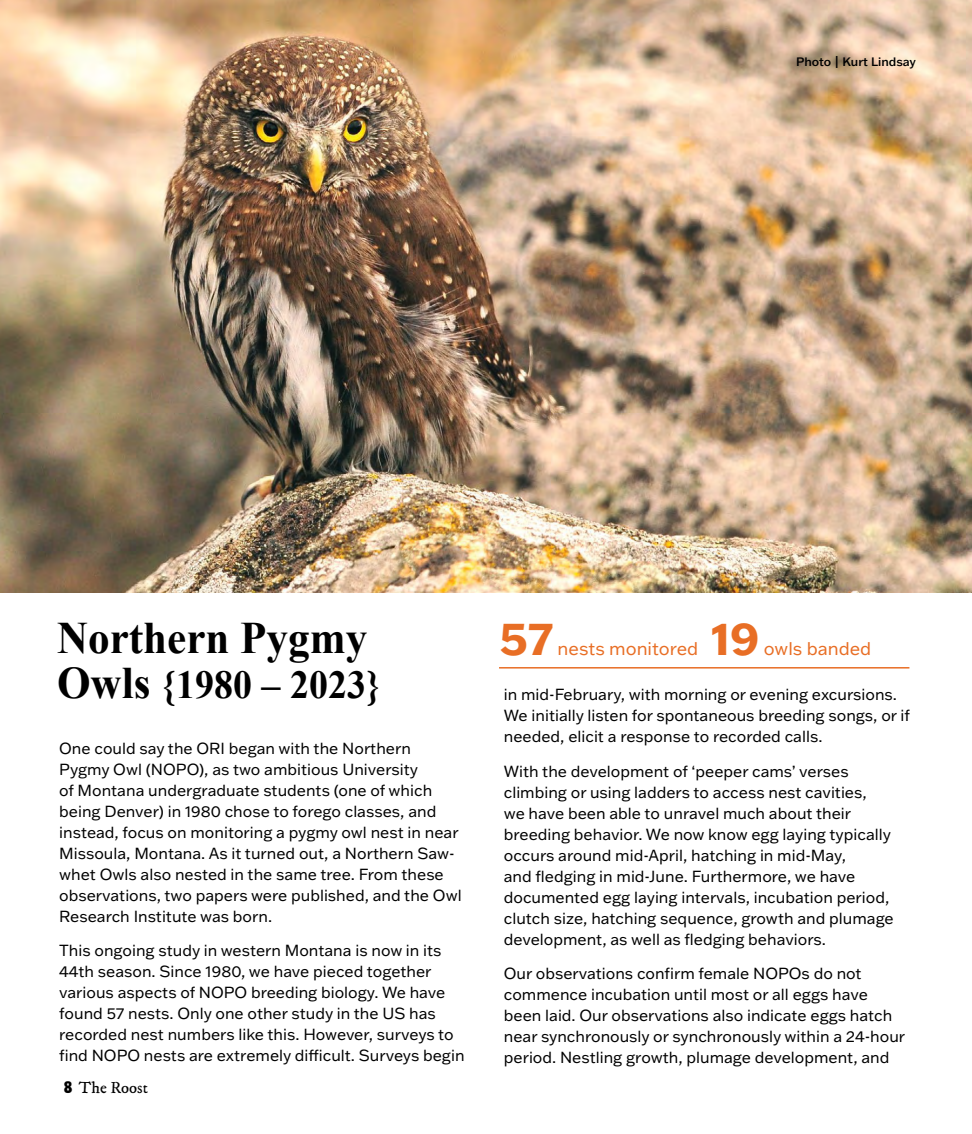
<style>
.page{position:relative;width:972px;height:1134px;background:#fff}
.page>*{position:absolute;margin:0;border:0;box-sizing:border-box;transform-origin:0 0}
.t1{font:700 45px "Times New Roman";color:#000;scale:.96 1}
.t2{font:700 45px "Franklin Gothic ATF";color:#e86e25}
.t3{font:700 39.6px "Times New Roman";color:#000;scale:.96 1}
.t4{font:18px "Franklin Gothic ATF";color:#e86e25}
.t5{font:16.5px "IM FELL DW Pica Roman";color:#000}
.t6{font:15.75px/21px "Franklin Gothic ATF";color:#000}
.t7{font:500 12px "Franklin Gothic ATF";color:#000}
.s1{font-size:45px}
.s2{font-family:"HWT Artz"}
</style>
<div class="page">
<img style="left:0;top:0;width:972px;height:593px">
<hr style="left:499px;top:667px;width:410px;height:2px;background:#e86e25">
<p class="t7" style="left:796px;top:54px;width:121px">Photo | Kurt Lindsay</p>
<h1 class="t1" style="left:57px;top:607px;width:325px">Northern Pygmy</h1>
<h2 class="t3" style="left:57px;top:658px;width:339px"><span class="s1">Owls</span> {1980 – 2023}</h2>
<p class="t6" style="left:59px;top:737px;width:404px">One could say the ORI began with the Northern Pygmy Owl (NOPO), as two ambitious University<br>of Montana undergraduate students (one of which being Denver) in 1980 chose to forego classes, and instead, focus on monitoring a pygmy owl nest in near Missoula, Montana. As it turned out, a Northern Saw&shy;whet Owls also nested in the same tree. From these observations, two papers were published, and the Owl Research Institute was born.</p>
<p class="t6" style="left:59px;top:940px;width:407px">This ongoing study in western Montana is now in its 44th season. Since 1980, we have pieced together various aspects of NOPO breeding biology. We have found 57 nests. Only one other study in the US has recorded nest numbers like this. However, surveys to find NOPO nests are extremely difficult. Surveys begin</p>
<p class="t5" style="left:64px;top:1078px;width:85px"><span class="s2">8</span> The Roost</p>
<h1 class="t2" style="left:500px;top:609px;width:55px">57</h1>
<p class="t4" style="left:558px;top:637px;width:142px">nests monitored</p>
<h1 class="t2" style="left:711px;top:609px;width:50px">19</h1>
<p class="t4" style="left:764px;top:637px;width:109px">owls banded</p>
<p class="t6" style="left:504px;top:684px;width:408px">in mid-February, with morning or evening excursions.<br>We initially listen for spontaneous breeding songs, or if needed, elicit a response to recorded calls.</p>
<p class="t6" style="left:504px;top:760px;width:391px">With the development of ‘peeper cams’ verses climbing or using ladders to access nest cavities,<br>we have been able to unravel much about their breeding behavior. We now know egg laying typically occurs around mid-April, hatching in mid-May,<br>and fledging in mid-June. Furthermore, we have documented egg laying intervals, incubation period, clutch size, hatching sequence, growth and plumage development, as well as fledging behaviors.</p>
<p class="t6" style="left:504px;top:963px;width:403px">Our observations confirm female NOPOs do not commence incubation until most or all eggs have been laid. Our observations also indicate eggs hatch near synchronously or synchronously within a 24-hour period. Nestling growth, plumage development, and</p>
</div>
